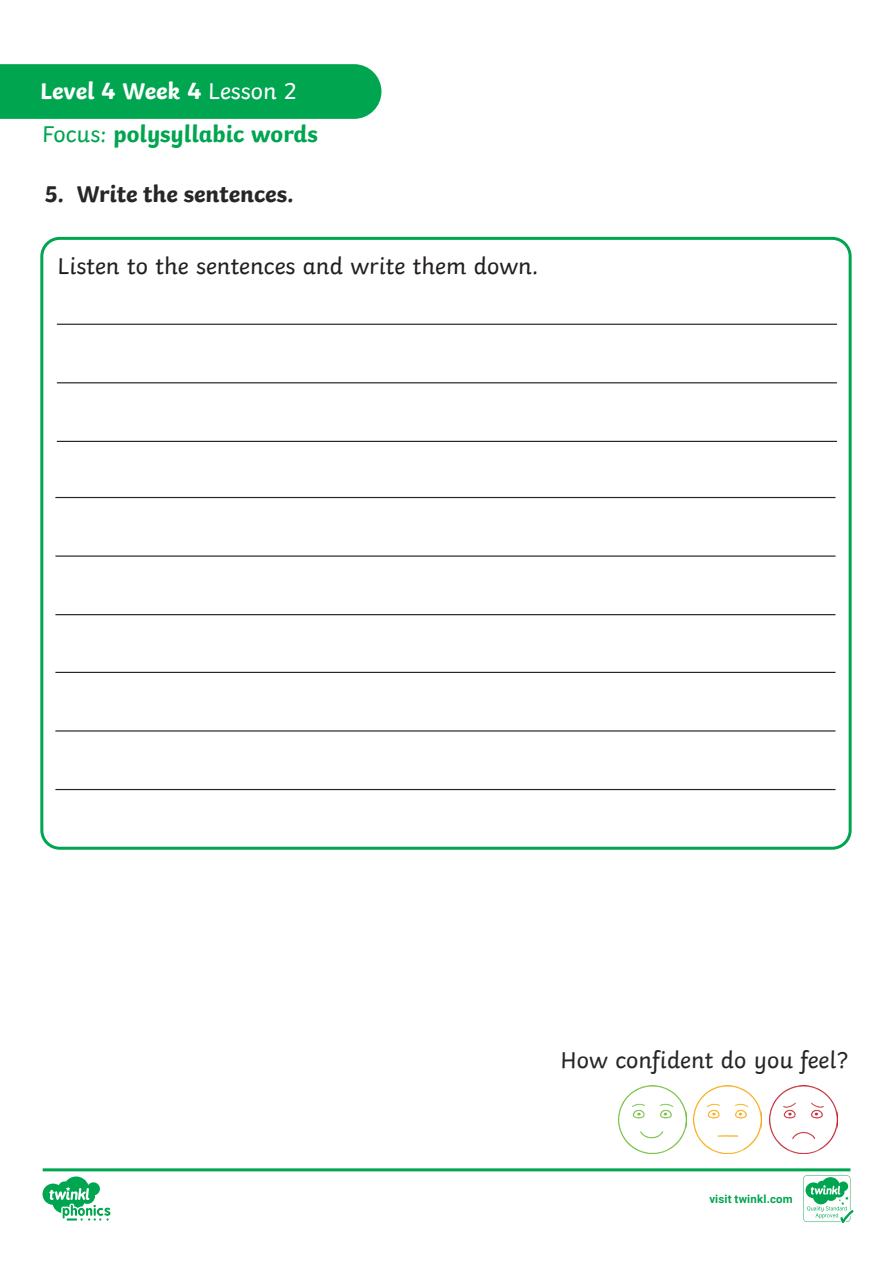
<style>
.page{position:relative;width:893px;height:1263px;background:#fff}
.page>*{position:absolute;margin:0;border:0;box-sizing:border-box;transform-origin:0 0}
.t1{font:24px "Twinkl";color:#231f20}
.t2{font:700 24px "Twinkl";color:#00a54f}
.KS1_Body_Copy{font:24px "Twinkl";color:#282526}
.t3{font:700 24px "Twinkl";color:#282526}
.t4{font:700 24px "Twinkl";color:#fff}
.t5{font:700 11.4px "Roboto";letter-spacing:.02em;color:#00a54f}
.s1{font-weight:400}
</style>
<div class="page">
<svg style="left:43px;top:1168px;width:810px;height:55px"></svg>
<img style="left:618px;top:1085px;width:68px;height:68px">
<img style="left:694px;top:1085px;width:67px;height:68px">
<img style="left:769px;top:1085px;width:68px;height:68px">
<div style="left:40px;top:237px;width:812px;height:613px;border:3px solid #00a54f;border-radius:18px"></div>
<hr style="left:57px;top:324px;width:780px;height:1px;background:#282526">
<hr style="left:57px;top:382px;width:780px;height:1px;background:#282526">
<hr style="left:57px;top:441px;width:780px;height:1px;background:#282526">
<hr style="left:55px;top:497px;width:780px;height:1px;background:#282526">
<hr style="left:55px;top:555px;width:780px;height:2px;background:#282526">
<hr style="left:55px;top:614px;width:780px;height:1px;background:#282526">
<hr style="left:55px;top:672px;width:780px;height:1px;background:#282526">
<hr style="left:55px;top:730px;width:780px;height:1px;background:#282526">
<hr style="left:55px;top:789px;width:780px;height:1px;background:#282526">
<div style="left:0;top:64px;width:381px;height:55px;background:#00a54f"></div>
<p class="t4" style="left:40px;top:72px;width:258px">Level 4 Week 4 <span class="s1">Lesson 2</span></p>
<p class="t2" style="left:42px;top:114px;width:277px"><span class="s1">Focus:</span> polysyllabic words</p>
<p class="t3" style="left:45px;top:174px;width:251px">5. Write the sentences.</p>
<p class="t1" style="left:58px;top:247px;width:482px">Listen to the sentences and write them down.</p>
<p class="KS1_Body_Copy" style="left:560px;top:1041px;width:289px">How confident do you feel?</p>
<p class="t5" style="left:709px;top:1191px;width:85px">visit twinkl.com</p>
</div>
